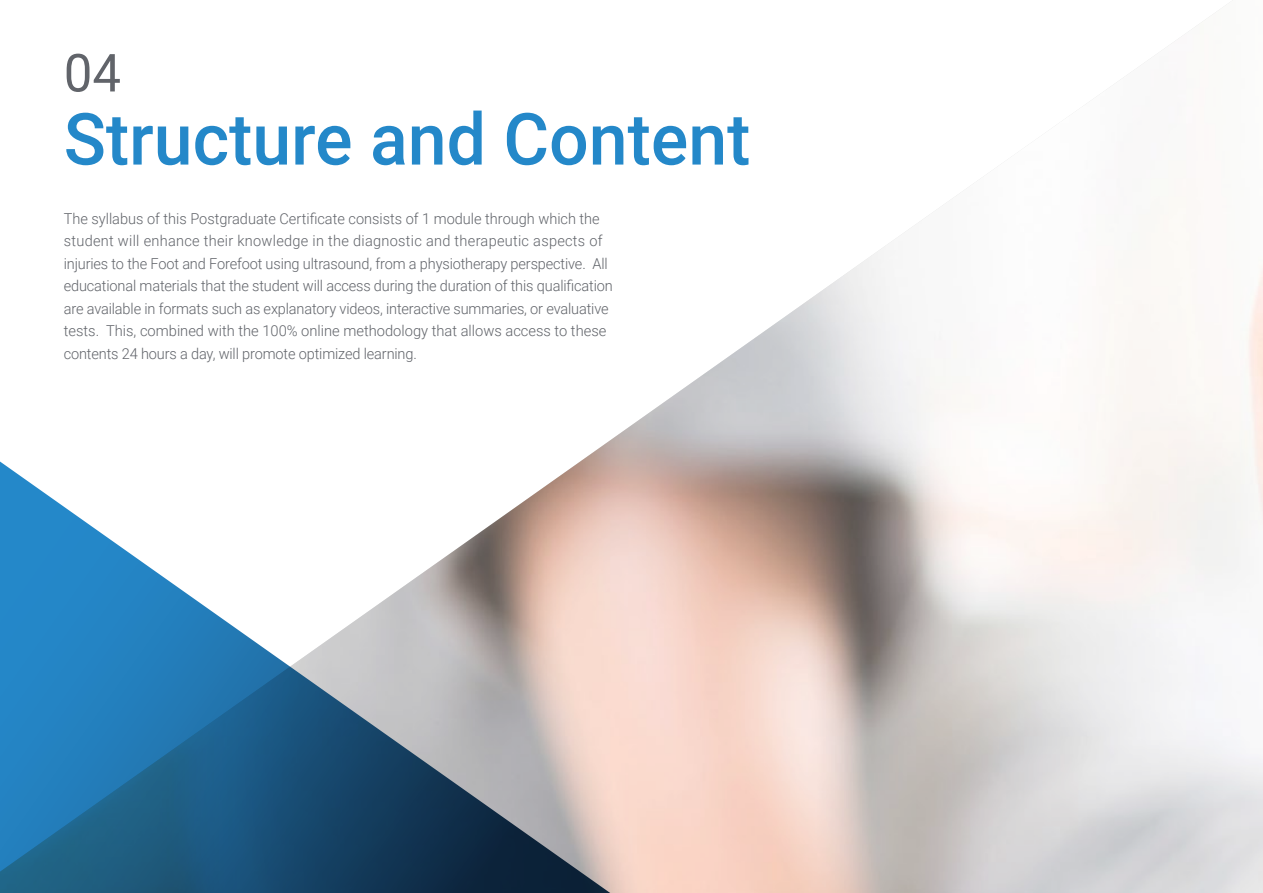
<style>
.page{position:relative;width:1263px;height:893px;background:#fff}
.page>*{position:absolute;margin:0;border:0;box-sizing:border-box;transform-origin:0 0}
.t1{font:500 72px "Roboto";color:#2488c9}
.t2{font:52.5px "Roboto";color:#61646a}
.t3{font:300 15px/22.5px "Roboto";letter-spacing:-.01em;color:#61646a}
</style>
<div class="page">
<img style="left:602px;top:0;width:661px;height:893px">
<svg style="left:0;top:446px;width:640px;height:447px"></svg>
<h2 class="t2" style="left:64px;top:36px;width:59px">04</h2>
<h1 class="t1" style="left:64px;top:89px;width:688px">Structure and Content</h1>
<p class="t3" style="left:64px;top:207px;width:551px">The syllabus of this Postgraduate Certificate consists of 1 module through which the student will enhance their knowledge in the diagnostic and therapeutic aspects of injuries to the Foot and Forefoot using ultrasound, from a physiotherapy perspective. All educational materials that the student will access during the duration of this qualification are available in formats such as explanatory videos, interactive summaries, or evaluative tests. This, combined with the 100% online methodology that allows access to these contents 24 hours a day, will promote optimized learning.</p>
</div>
